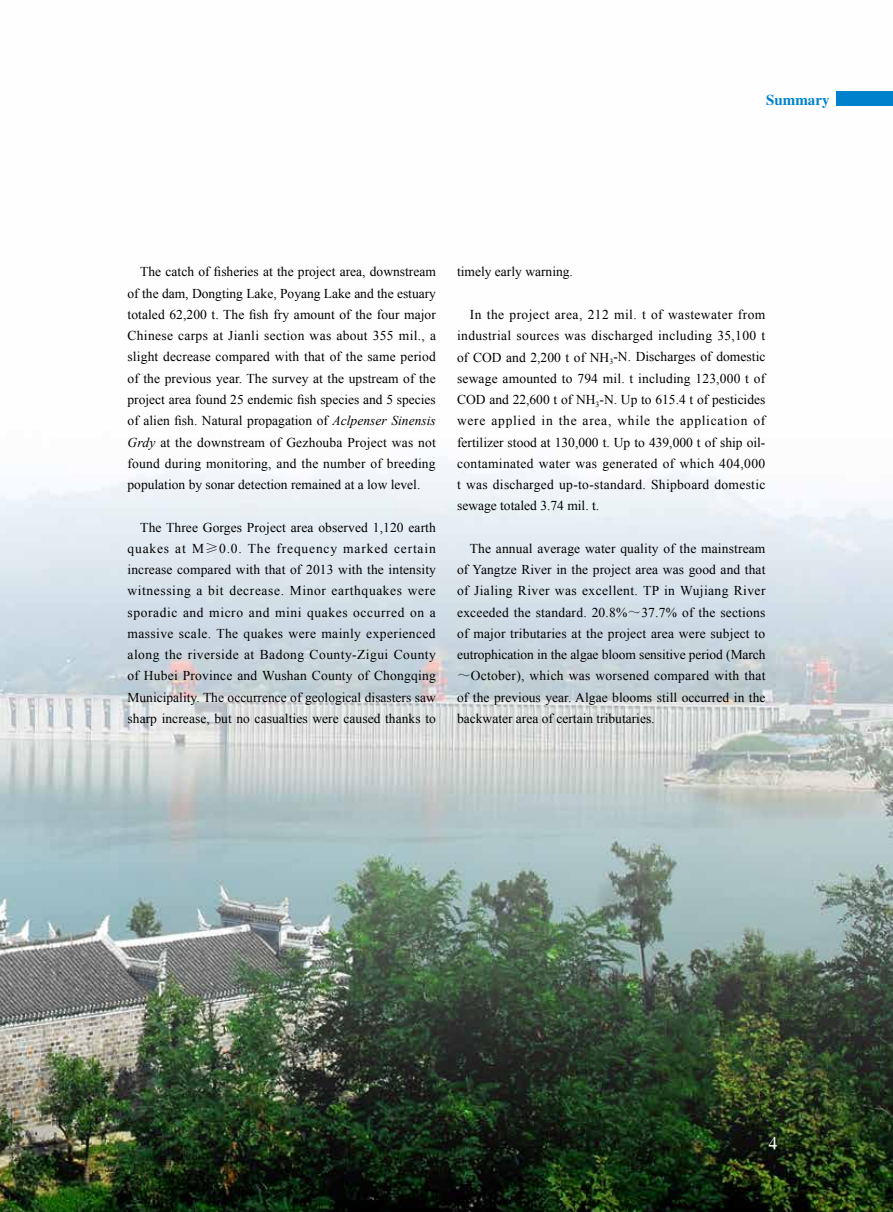
<style>
.page{position:relative;width:893px;height:1212px;background:#fff}
.page>*{position:absolute;margin:0;border:0;box-sizing:border-box;transform-origin:0 0}
.t1{font:18px "H Ya 3 gj";color:#fff}
.t2{font:15px "FZXBSJW GB1 0";color:#0081cc}
.t3{font:13.5px/21.3px "Times New Roman";color:#000;text-align:justify}
.s1{font-style:italic}
.s2{font-family:"Sim Sun"}
</style>
<div class="page">
<img style="left:0;top:457px;width:893px;height:755px">
<div style="left:836px;top:91px;width:57px;height:15px;background:#0081cc"></div>
<p class="t2" style="left:766px;top:91px;width:65px">Summary</p>
<p class="t3" style="left:128px;top:261px;width:310px;text-indent:13px">The catch of fisheries at the project area, downstream of the dam, Dongting Lake, Poyang Lake and the estuary totaled 62,200 t. The fish fry amount of the four major Chinese carps at Jianli section was about 355 mil., a slight decrease compared with that of the same period of the previous year. The survey at the upstream of the project area found 25 endemic fish species and 5 species of alien fish. Natural propagation of <span class="s1">Aclpenser Sinensis Grdy</span> at the downstream of Gezhouba Project was not found during monitoring, and the number of breeding population by sonar detection remained at a low level.</p>
<p class="t3" style="left:128px;top:516px;width:310px;text-indent:13px">The Three Gorges Project area observed 1,120 earth quakes at M<span class="s2">≥</span>0.0. The frequency marked certain increase compared with that of 2013 with the intensity witnessing a bit decrease. Minor earthquakes were sporadic and micro and mini quakes occurred on a massive scale. The quakes were mainly experienced along the riverside at Badong County-Zigui County of Hubei Province and Wushan County of Chongqing Municipality. The occurrence of geological disasters saw sharp increase, but no casualties were caused thanks to</p>
<p class="t3" style="left:457px;top:261px;width:117px">timely early warning.</p>
<p class="t3" style="left:457px;top:303px;width:310px;text-indent:13px">In the project area, 212 mil. t of wastewater from industrial sources was discharged including 35,100 t of COD and 2,200 t of NH<sub>3</sub>-N. Discharges of domestic sewage amounted to 794 mil. t including 123,000 t of COD and 22,600 t of NH<sub>3</sub>-N. Up to 615.4 t of pesticides were applied in the area, while the application of fertilizer stood at 130,000 t. Up to 439,000 t of ship oil&shy;contaminated water was generated of which 404,000 t was discharged up-to-standard. Shipboard domestic sewage totaled 3.74 mil. t.</p>
<p class="t3" style="left:457px;top:537px;width:310px;text-indent:13px">The annual average water quality of the mainstream of Yangtze River in the project area was good and that of Jialing River was excellent. TP in Wujiang River exceeded the standard. 20.8%<span class="s2">～</span>37.7% of the sections of major tributaries at the project area were subject to eutrophication in the algae bloom sensitive period (March<span class="s2">～</span>October), which was worsened compared with that of the previous year. Algae blooms still occurred in the backwater area of certain tributaries.</p>
<h1 class="t1" style="left:769px;top:1134px;width:10px">4</h1>
</div>
